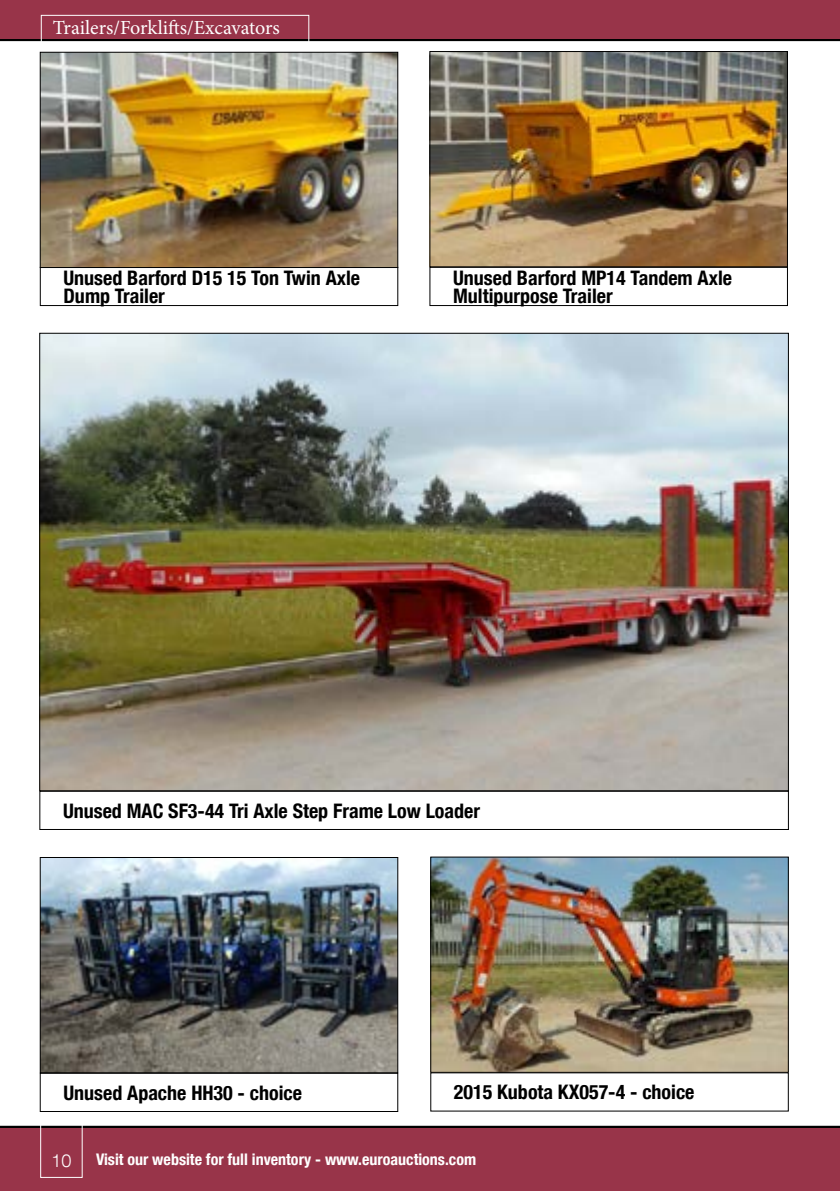
<style>
.page{position:relative;width:840px;height:1191px;background:#fff}
.page>*{position:absolute;margin:0;border:0;box-sizing:border-box;transform-origin:0 0}
.t1{font:700 condensed 20px/18px "Helvetica Neue LT Com";color:#000}
.t2{font:20px "Minion Pro";letter-spacing:-.005em;color:#fff}
.t3{font:300 18px "Helvetica Neue LT Com";color:#fff}
.t4{font:700 condensed 16px "Helvetica Neue LT Com";color:#fff}
</style>
<div class="page">
<svg style="left:0;top:1125px;width:839px;height:3px"></svg>
<svg style="left:0;top:38px;width:839px;height:3px"></svg>
<div style="left:0;top:0;width:839px;height:38px;background:#983449"></div>
<div style="left:41px;top:15px;width:268px;height:33px;border:1px solid #fff"></div>
<div style="left:0;top:1128px;width:839px;height:63px;background:#983449"></div>
<div style="left:40px;top:1121px;width:43px;height:56px;border:1px solid #fff"></div>
<div style="left:39px;top:790px;width:749px;height:40px;border:1px solid #000"></div>
<img style="left:41px;top:335px;width:745px;height:454px">
<div style="left:40px;top:267px;width:358px;height:39px;border:1px solid #000"></div>
<img style="left:42px;top:54px;width:354px;height:212px">
<div style="left:40px;top:52px;width:358px;height:216px;border:1px solid #000"></div>
<div style="left:40px;top:1072px;width:358px;height:40px;border:1px solid #000"></div>
<img style="left:42px;top:859px;width:354px;height:212px">
<div style="left:40px;top:857px;width:358px;height:216px;border:1px solid #000"></div>
<div style="left:430px;top:1072px;width:358px;height:39px;border:1px solid #000"></div>
<img style="left:432px;top:858px;width:354px;height:212px">
<div style="left:429px;top:267px;width:358px;height:39px;border:1px solid #000"></div>
<img style="left:431px;top:53px;width:354px;height:212px">
<div style="left:429px;top:51px;width:358px;height:216px;border:1px solid #000"></div>
<p class="t2" style="left:53px;top:15px;width:228px">Trailers/Forklifts/Excavators</p>
<p class="t1" style="left:63px;top:268px;width:298px">Unused Barford D15 15 Ton Twin Axle<br>Dump Trailer</p>
<p class="t1" style="left:453px;top:268px;width:280px">Unused Barford MP14 Tandem Axle<br>Multipurpose Trailer</p>
<p class="t1" style="left:63px;top:801px;width:418px">Unused MAC SF3-44 Tri Axle Step Frame Low Loader</p>
<p class="t1" style="left:63px;top:1083px;width:240px">Unused Apache HH30 - choice</p>
<p class="t1" style="left:453px;top:1083px;width:242px">2015 Kubota KX057-4 - choice</p>
<p class="t3" style="left:51px;top:1149px;width:22px">10</p>
<p class="t4" style="left:96px;top:1150px;width:381px">Visit our website for full inventory - www.euroauctions.com</p>
</div>
